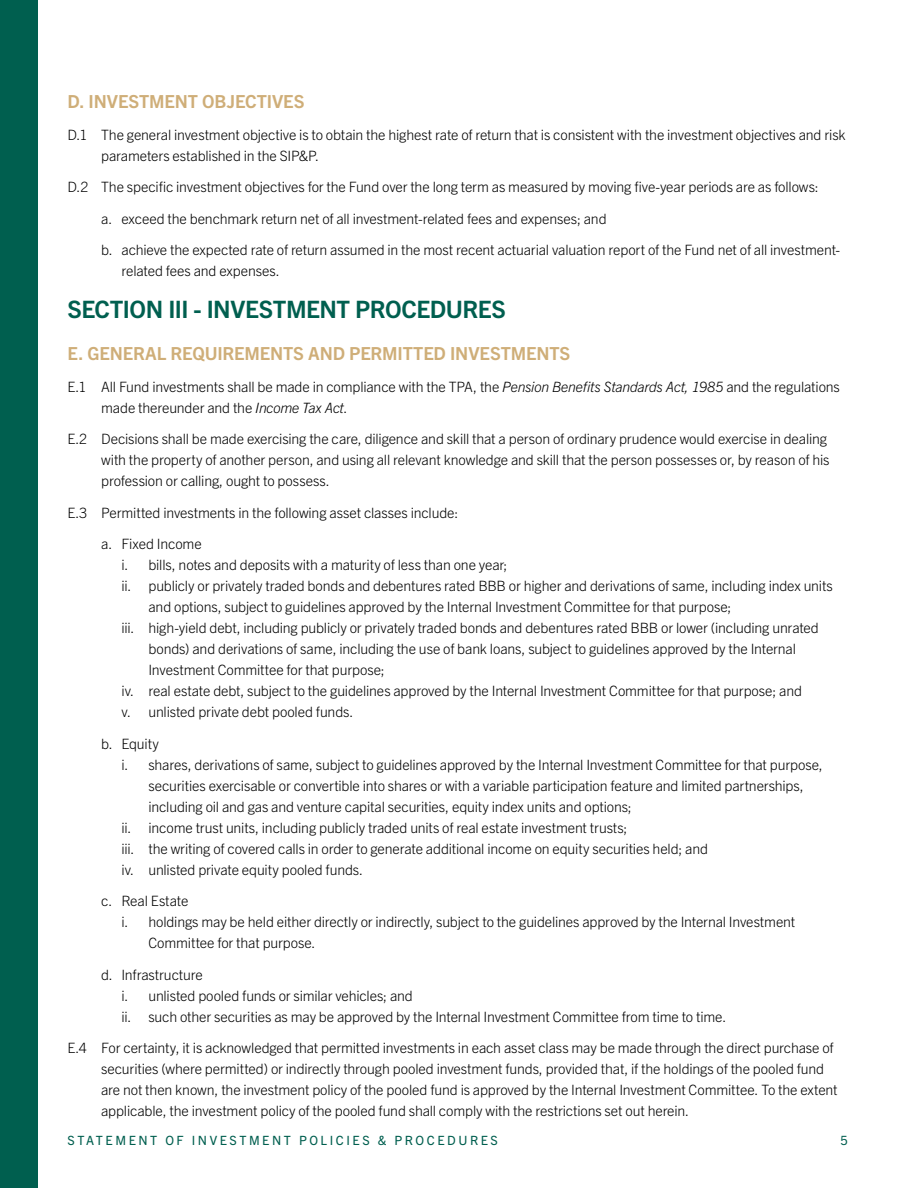
<style>
.page{position:relative;width:918px;height:1188px;background:#fff}
.page>*{position:absolute;margin:0;border:0;box-sizing:border-box;transform-origin:0 0}
.t1{font:700 24px "Trade Gothic Next LT Pro";letter-spacing:-.02em;color:#005f4f}
.t2{font:700 18px "Trade Gothic Next LT Pro";letter-spacing:-.01em;color:#cfae78}
.t3{font:300 14.25px/21px "Trade Gothic Next LT Pro";letter-spacing:-.01em;color:#000}
.t4{font:12.75px "Trade Gothic Next LT Pro";letter-spacing:.2em;color:#005f4f}
.s1{font-style:italic}
</style>
<div class="page">
<div style="left:0;top:0;width:38px;height:1188px;background:#005f4f"></div>
<h3 class="t2" style="left:68px;top:89px;width:239px">D. INVESTMENT OBJECTIVES</h3>
<p class="t3" style="left:101px;top:123px;width:746px;text-indent:-34px">D.1 The general investment objective is to obtain the highest rate of return that is consistent with the investment objectives and risk parameters established in the SIP&amp;P.</p>
<p class="t3" style="left:68px;top:175px;width:753px">D.2 The specific investment objectives for the Fund over the long term as measured by moving five-year periods are as follows:</p>
<p class="t3" style="left:101px;top:207px;width:507px">a. exceed the benchmark return net of all investment-related fees and expenses; and</p>
<p class="t3" style="left:121px;top:238px;width:720px;text-indent:-20px">b. achieve the expected rate of return assumed in the most recent actuarial valuation report of the Fund net of all investment&shy;related fees and expenses.</p>
<h2 class="t1" style="left:68px;top:293px;width:440px">SECTION III - INVESTMENT PROCEDURES</h2>
<h3 class="t2" style="left:68px;top:341px;width:504px">E. GENERAL REQUIREMENTS AND PERMITTED INVESTMENTS</h3>
<p class="t3" style="left:101px;top:375px;width:740px;text-indent:-34px">E.1 All Fund investments shall be made in compliance with the TPA, the <span class="s1">Pension Benefits Standards Act, 1985</span> and the regulations made thereunder and the <span class="s1">Income Tax Act</span>.</p>
<p class="t3" style="left:101px;top:427px;width:730px;text-indent:-34px">E.2 Decisions shall be made exercising the care, diligence and skill that a person of ordinary prudence would exercise in dealing with the property of another person, and using all relevant knowledge and skill that the person possesses or, by reason of his profession or calling, ought to possess.</p>
<p class="t3" style="left:68px;top:501px;width:392px">E.3 Permitted investments in the following asset classes include:</p>
<p class="t3" style="left:101px;top:532px;width:102px">a. Fixed Income</p>
<p class="t3" style="left:121px;top:553px;width:387px">i. bills, notes and deposits with a maturity of less than one year;</p>
<p class="t3" style="left:148px;top:574px;width:686px;text-indent:-27px">ii. publicly or privately traded bonds and debentures rated BBB or higher and derivations of same, including index units and options, subject to guidelines approved by the Internal Investment Committee for that purpose;</p>
<p class="t3" style="left:148px;top:616px;width:672px;text-indent:-27px">iii. high-yield debt, including publicly or privately traded bonds and debentures rated BBB or lower (including unrated bonds) and derivations of same, including the use of bank loans, subject to guidelines approved by the Internal<br>Investment Committee for that purpose;</p>
<p class="t3" style="left:121px;top:679px;width:682px">iv. real estate debt, subject to the guidelines approved by the Internal Investment Committee for that purpose; and</p>
<p class="t3" style="left:121px;top:700px;width:234px">v. unlisted private debt pooled funds.</p>
<p class="t3" style="left:101px;top:732px;width:59px">b. Equity</p>
<p class="t3" style="left:148px;top:753px;width:676px;text-indent:-27px">i. shares, derivations of same, subject to guidelines approved by the Internal Investment Committee for that purpose, securities exercisable or convertible into shares or with a variable participation feature and limited partnerships, including oil and gas and venture capital securities, equity index units and options;</p>
<p class="t3" style="left:121px;top:816px;width:508px">ii. income trust units, including publicly traded units of real estate investment trusts;</p>
<p class="t3" style="left:121px;top:837px;width:588px">iii. the writing of covered calls in order to generate additional income on equity securities held; and</p>
<p class="t3" style="left:121px;top:858px;width:243px">iv. unlisted private equity pooled funds.</p>
<p class="t3" style="left:101px;top:889px;width:89px">c. Real Estate</p>
<p class="t3" style="left:148px;top:910px;width:648px;text-indent:-27px">i. holdings may be held either directly or indirectly, subject to the guidelines approved by the Internal Investment<br>Committee for that purpose.</p>
<p class="t3" style="left:101px;top:963px;width:103px">d. Infrastructure</p>
<p class="t3" style="left:121px;top:984px;width:293px">i. unlisted pooled funds or similar vehicles; and</p>
<p class="t3" style="left:121px;top:1005px;width:606px">ii. such other securities as may be approved by the Internal Investment Committee from time to time.</p>
<p class="t3" style="left:101px;top:1037px;width:738px;text-indent:-34px">E.4 For certainty, it is acknowledged that permitted investments in each asset class may be made through the direct purchase of securities (where permitted) or indirectly through pooled investment funds, provided that, if the holdings of the pooled fund are not then known, the investment policy of the pooled fund is approved by the Internal Investment Committee. To the extent applicable, the investment policy of the pooled fund shall comply with the restrictions set out herein.</p>
<p class="t4" style="left:68px;top:1132px;width:432px">STATEMENT OF INVESTMENT POLICIES &amp; PROCEDURES</p>
<p class="t4" style="left:841px;top:1132px;width:9px">5</p>
</div>
